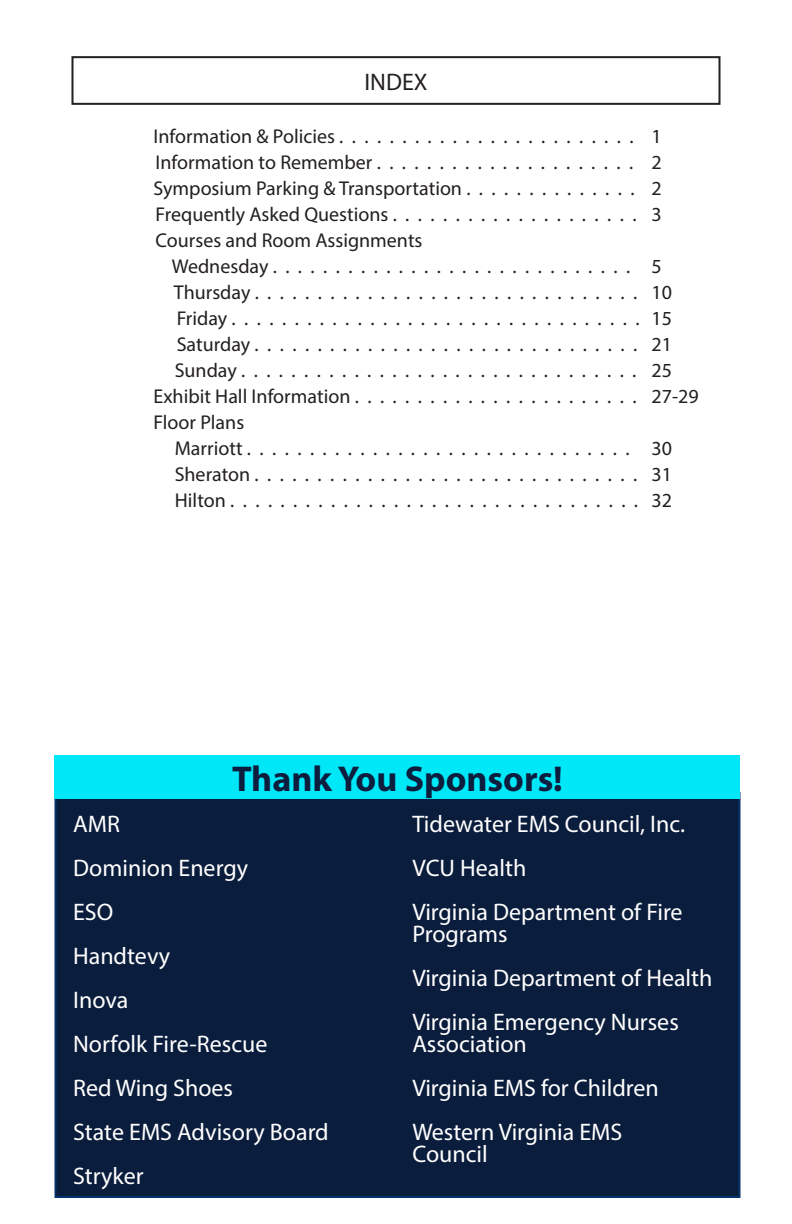
<style>
.page{position:relative;width:792px;height:1224px;background:#fff}
.page>*{position:absolute;margin:0;border:0;box-sizing:border-box;transform-origin:0 0}
.t1{font:700 36px "Myriad Pro";color:#0c1d3d}
.t2{font:24px/22px "Myriad Pro";color:#fff}
.t3{font:24px "Myriad Pro";color:#231f20}
.t4{font:20px "Myriad Pro";color:#231f20}
</style>
<div class="page">
<div style="left:72px;top:56px;width:648px;height:49px;border:2px solid #231f20"></div>
<div style="left:54px;top:792px;width:686px;height:406px;background:#0b1d3c;border:2px solid #07336d"></div>
<div style="left:54px;top:756px;width:686px;height:43px;background:#00e7f7"></div>
<p class="t3" style="left:364px;top:67px;width:65px">INDEX</p>
<p class="t4" style="left:154px;top:124px;width:510px">Information &amp; Policies . . . . . . . . . . . . . . . . . . . . . . . . 1</p>
<p class="t4" style="left:156px;top:150px;width:508px">Information to Remember . . . . . . . . . . . . . . . . . . . . . 2</p>
<p class="t4" style="left:154px;top:176px;width:510px">Symposium Parking &amp; Transportation . . . . . . . . . . . . . . 2</p>
<p class="t4" style="left:156px;top:202px;width:508px">Frequently Asked Questions . . . . . . . . . . . . . . . . . . . . 3</p>
<p class="t4" style="left:156px;top:228px;width:269px">Courses and Room Assignments</p>
<p class="t4" style="left:172px;top:254px;width:492px">Wednesday . . . . . . . . . . . . . . . . . . . . . . . . . . . . . 5</p>
<p class="t4" style="left:174px;top:280px;width:500px">Thursday . . . . . . . . . . . . . . . . . . . . . . . . . . . . . . . 10</p>
<p class="t4" style="left:177px;top:306px;width:497px">Friday . . . . . . . . . . . . . . . . . . . . . . . . . . . . . . . . . 15</p>
<p class="t4" style="left:177px;top:332px;width:497px">Saturday . . . . . . . . . . . . . . . . . . . . . . . . . . . . . . . 21</p>
<p class="t4" style="left:175px;top:358px;width:499px">Sunday . . . . . . . . . . . . . . . . . . . . . . . . . . . . . . . . 25</p>
<p class="t4" style="left:154px;top:384px;width:547px">Exhibit Hall Information . . . . . . . . . . . . . . . . . . . . . . . 27-29</p>
<p class="t4" style="left:154px;top:410px;width:92px">Floor Plans</p>
<p class="t4" style="left:175px;top:436px;width:499px">Marriott . . . . . . . . . . . . . . . . . . . . . . . . . . . . . . . 30</p>
<p class="t4" style="left:175px;top:462px;width:499px">Sheraton . . . . . . . . . . . . . . . . . . . . . . . . . . . . . . . 31</p>
<p class="t4" style="left:175px;top:488px;width:499px">Hilton . . . . . . . . . . . . . . . . . . . . . . . . . . . . . . . . . 32</p>
<p class="t1" style="left:232px;top:755px;width:332px">Thank You Sponsors!</p>
<p class="t2" style="left:73px;top:812px;width:48px">AMR</p>
<p class="t2" style="left:73px;top:856px;width:176px">Dominion Energy</p>
<p class="t2" style="left:73px;top:900px;width:42px">ESO</p>
<p class="t2" style="left:73px;top:944px;width:99px">Handtevy</p>
<p class="t2" style="left:73px;top:988px;width:57px">Inova</p>
<p class="t2" style="left:73px;top:1032px;width:196px">Norfolk Fire-Rescue</p>
<p class="t2" style="left:73px;top:1076px;width:162px">Red Wing Shoes</p>
<p class="t2" style="left:73px;top:1120px;width:257px">State EMS Advisory Board</p>
<p class="t2" style="left:73px;top:1164px;width:72px">Stryker</p>
<p class="t2" style="left:412px;top:812px;width:274px">Tidewater EMS Council, Inc.</p>
<p class="t2" style="left:412px;top:856px;width:116px">VCU Health</p>
<p class="t2" style="left:412px;top:900px;width:272px">Virginia Department of Fire<br>Programs</p>
<p class="t2" style="left:412px;top:966px;width:302px">Virginia Department of Health</p>
<p class="t2" style="left:412px;top:1010px;width:268px">Virginia Emergency Nurses<br>Association</p>
<p class="t2" style="left:412px;top:1076px;width:248px">Virginia EMS for Children</p>
<p class="t2" style="left:412px;top:1120px;width:212px">Western Virginia EMS</p>
<p class="t2" style="left:412px;top:1142px;width:77px">Council</p>
</div>
